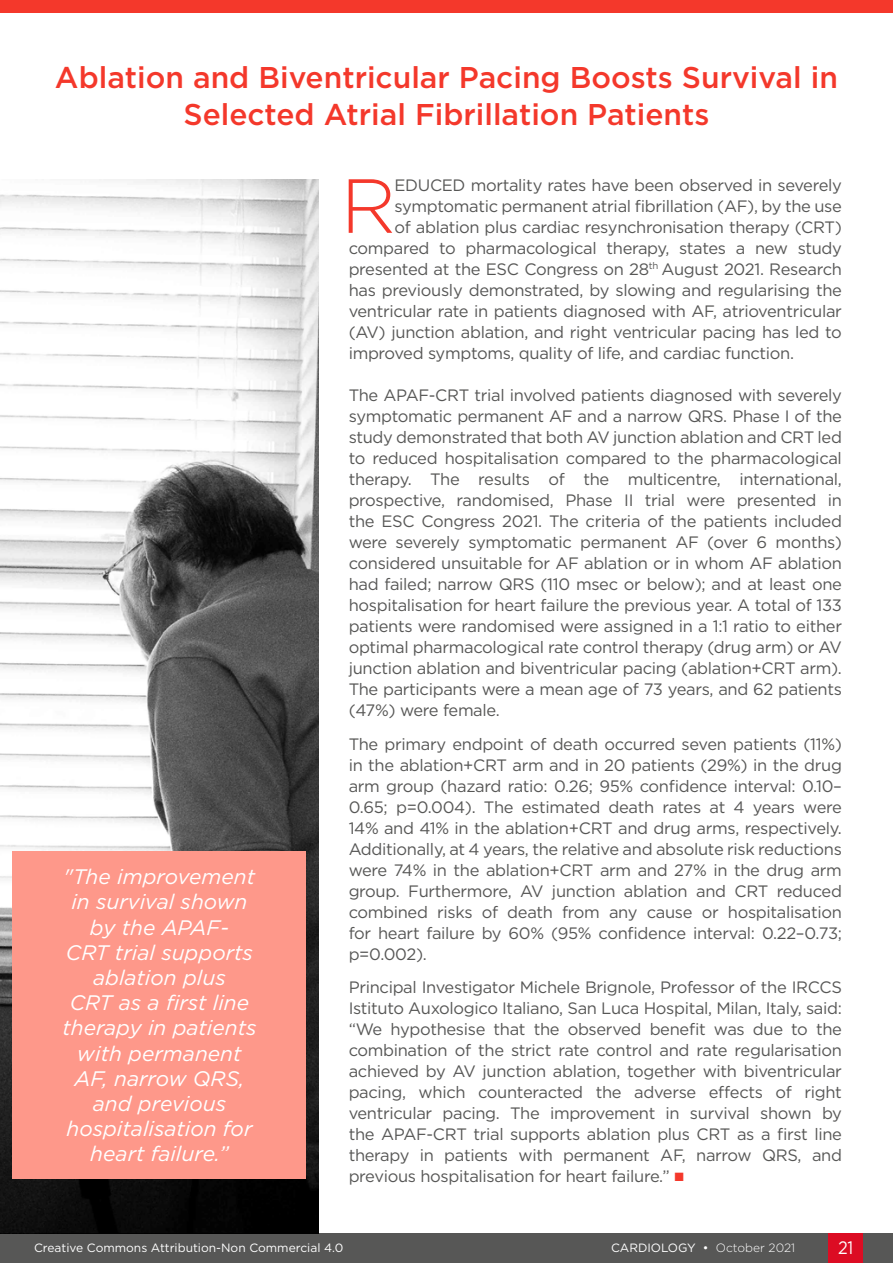
<style>
.page{position:relative;width:893px;height:1263px;background:#fff}
.page>*{position:absolute;margin:0;border:0;box-sizing:border-box;transform-origin:0 0}
.Drop_Cap{font:300 76.5px "Gotham";color:#f4382b}
.Story_Title_Heading{font:500 30px/37.5px "Gotham";color:#f4382b;text-align:center}
.Body_Text_Quote{font:italic 21px/25.2px "Gotham";color:#fff;text-align:center}
.t1{font:18px "Gotham";color:#fff;scale:.9 1}
.Body_Text__Justifica{font:16.5px/21px "Gotham";letter-spacing:-.02em;color:#575756;text-align:justify}
.Drop_Cap-2{font:16.5px "Gotham";letter-spacing:-.02em;color:#575756}
.t2{font:12px "Gotham";color:#fff}
.s1{font-family:"Arial";font-size:18px;color:#f4382b}
.s2{font-weight:300}
</style>
<div class="page">
<div style="left:0;top:1233px;width:893px;height:30px;background:#575756"></div>
<div style="left:829px;top:1233px;width:34px;height:30px;background:#dc0c23"></div>
<img style="left:0;top:179px;width:319px;height:1054px">
<div style="left:13px;top:851px;width:293px;height:328px;background:#fe988a"></div>
<div style="left:0;top:0;width:893px;height:13px;background:#f4382b"></div>
<p class="Story_Title_Heading" style="left:55px;top:58px;width:784px">Ablation and Biventricular Pacing Boosts Survival in<br>Selected Atrial Fibrillation Patients</p>
<p class="Body_Text_Quote" style="left:62px;top:864px;width:196px">"The improvement in survival shown by the APAF-<br>CRT trial supports ablation plus<br>CRT as a first line therapy in patients with permanent<br>AF, narrow QRS, and previous hospitalisation for heart failure.”</p>
<p class="Drop_Cap" style="left:341px;top:157px;width:57px">R</p>
<p class="Drop_Cap-2" style="left:394px;top:174px;width:449px">EDUCED mortality rates have been observed in severely</p>
<p class="Drop_Cap-2" style="left:394px;top:195px;width:449px">symptomatic permanent atrial fibrillation (AF), by the use</p>
<p class="Drop_Cap-2" style="left:394px;top:216px;width:449px">of ablation plus cardiac resynchronisation therapy (CRT)</p>
<p class="Drop_Cap-2" style="left:349px;top:237px;width:495px">compared to pharmacological therapy, states a new study</p>
<p class="Drop_Cap-2" style="left:349px;top:258px;width:495px">presented at the ESC Congress on 28<sup>th</sup> August 2021. Research</p>
<p class="Drop_Cap-2" style="left:349px;top:279px;width:495px">has previously demonstrated, by slowing and regularising the</p>
<p class="Drop_Cap-2" style="left:349px;top:300px;width:495px">ventricular rate in patients diagnosed with AF, atrioventricular</p>
<p class="Drop_Cap-2" style="left:349px;top:321px;width:495px">(AV) junction ablation, and right ventricular pacing has led to</p>
<p class="Drop_Cap-2" style="left:349px;top:342px;width:447px">improved symptoms, quality of life, and cardiac function.</p>
<p class="Body_Text__Justifica" style="left:349px;top:384px;width:495px">The APAF-CRT trial involved patients diagnosed with severely symptomatic permanent AF and a narrow QRS. Phase I of the study demonstrated that both AV junction ablation and CRT led to reduced hospitalisation compared to the pharmacological therapy. The results of the multicentre, international, prospective, randomised, Phase II trial were presented in the ESC Congress 2021. The criteria of the patients included were severely symptomatic permanent AF (over 6 months) considered unsuitable for AF ablation or in whom AF ablation had failed; narrow QRS (110 msec or below); and at least one hospitalisation for heart failure the previous year. A total of 133 patients were randomised were assigned in a 1:1 ratio to either optimal pharmacological rate control therapy (drug arm) or AV junction ablation and biventricular pacing (ablation+CRT arm).<br>The participants were a mean age of 73 years, and 62 patients (47%) were female.</p>
<p class="Body_Text__Justifica" style="left:349px;top:733px;width:495px">The primary endpoint of death occurred seven patients (11%) in the ablation+CRT arm and in 20 patients (29%) in the drug arm group (hazard ratio: 0.26; 95% confidence interval: 0.10– 0.65; p=0.004). The estimated death rates at 4 years were 14% and 41% in the ablation+CRT and drug arms, respectively.<br>Additionally, at 4 years, the relative and absolute risk reductions were 74% in the ablation+CRT arm and 27% in the drug arm group. Furthermore, AV junction ablation and CRT reduced combined risks of death from any cause or hospitalisation for heart failure by 60% (95% confidence interval: 0.22–0.73; p=0.002).</p>
<p class="Body_Text__Justifica" style="left:349px;top:977px;width:495px">Principal Investigator Michele Brignole, Professor of the IRCCS Istituto Auxologico Italiano, San Luca Hospital, Milan, Italy, said: “We hypothesise that the observed benefit was due to the combination of the strict rate control and rate regularisation achieved by AV junction ablation, together with biventricular pacing, which counteracted the adverse effects of right ventricular pacing. The improvement in survival shown by the APAF-CRT trial supports ablation plus CRT as a first line therapy in patients with permanent AF, narrow QRS, and previous hospitalisation for heart failure.” <span class="s1">■</span></p>
<p class="t2" style="left:34px;top:1240px;width:311px">Creative Commons Attribution-Non Commercial 4.0</p>
<p class="t2" style="left:611px;top:1240px;width:186px">CARDIOLOGY • <span class="s2">October 2021</span></p>
<p class="t1" style="left:838px;top:1236px;width:18px">21</p>
</div>
